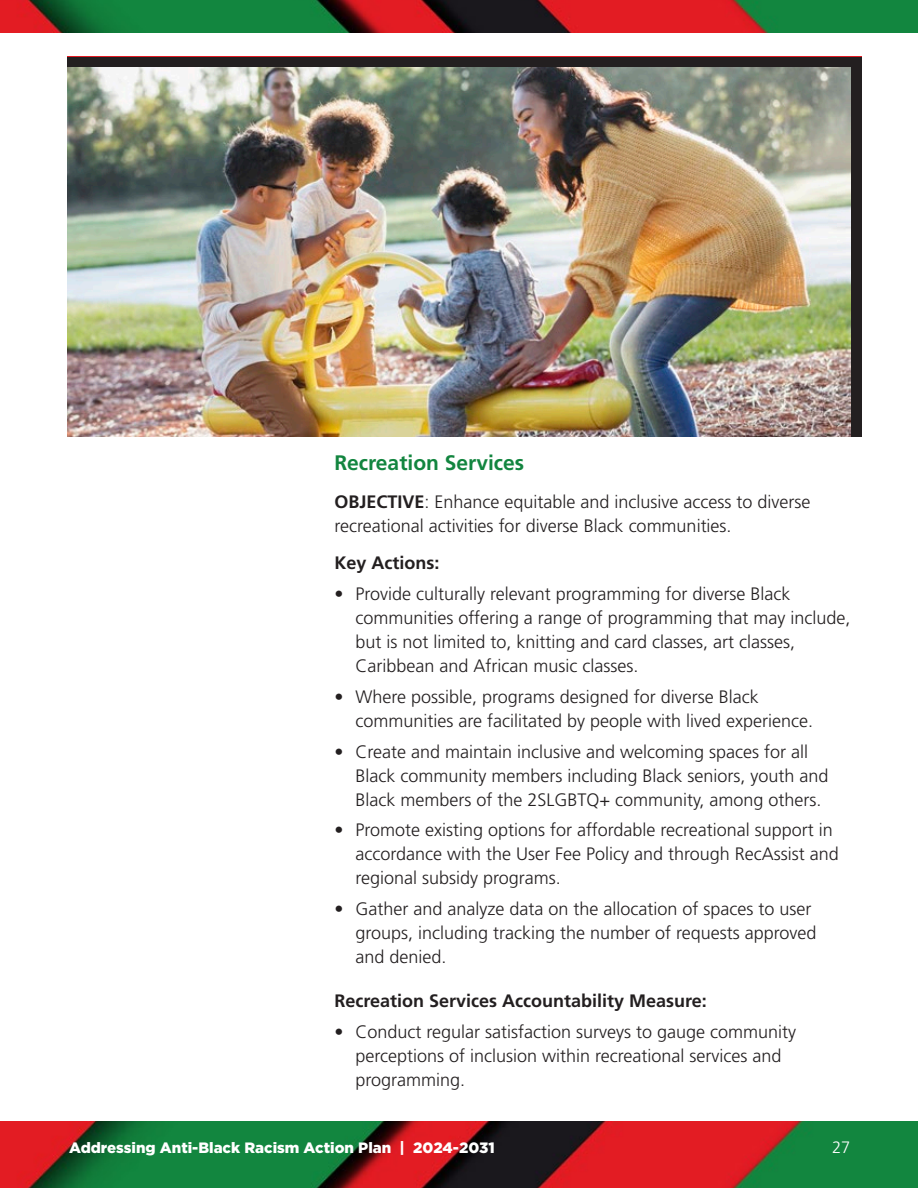
<style>
.page{position:relative;width:918px;height:1188px;background:#fff}
.page>*{position:absolute;margin:0;border:0;box-sizing:border-box;transform-origin:0 0}
.t1{font:700 21px "Frutiger LT Std";color:#12853f}
.t2{font:300 18px/24px "Frutiger LT Std";color:#231f20}
.t3{font:700 18px "Frutiger LT Std";color:#231f20}
.t4{font:300 16.5px "Frutiger LT Std";color:#fff}
.t5{font:900 15px "Gotham";color:#fff}
.s1{font-weight:700}
</style>
<div class="page">
<img style="left:0;top:1121px;width:918px;height:67px">
<img style="left:0;top:0;width:918px;height:32px">
<div style="left:68px;top:57px;width:794px;height:379px;background:#231f20"></div>
<img style="left:68px;top:68px;width:782px;height:368px">
<h3 class="t1" style="left:334px;top:451px;width:191px">Recreation Services</h3>
<p class="t2" style="left:334px;top:490px;width:478px"><span class="s1">OBJECTIVE</span>: Enhance equitable and inclusive access to diverse recreational activities for diverse Black communities.</p>
<h4 class="t3" style="left:334px;top:552px;width:107px">Key Actions:</h4>
<p class="t2" style="left:355px;top:582px;width:497px;text-indent:-21px">• Provide culturally relevant programming for diverse Black communities offering a range of programming that may include, but is not limited to, knitting and card classes, art classes, Caribbean and African music classes.</p>
<p class="t2" style="left:355px;top:685px;width:459px;text-indent:-21px">• Where possible, programs designed for diverse Black communities are facilitated by people with lived experience.</p>
<p class="t2" style="left:355px;top:740px;width:475px;text-indent:-21px">• Create and maintain inclusive and welcoming spaces for all<br>Black community members including Black seniors, youth and<br>Black members of the 2SLGBTQ+ community, among others.</p>
<p class="t2" style="left:355px;top:818px;width:485px;text-indent:-21px">• Promote existing options for affordable recreational support in accordance with the User Fee Policy and through RecAssist and regional subsidy programs.</p>
<p class="t2" style="left:355px;top:897px;width:463px;text-indent:-21px">• Gather and analyze data on the allocation of spaces to user groups, including tracking the number of requests approved and denied.</p>
<h4 class="t3" style="left:334px;top:990px;width:374px">Recreation Services Accountability Measure:</h4>
<p class="t2" style="left:355px;top:1020px;width:442px;text-indent:-21px">• Conduct regular satisfaction surveys to gauge community perceptions of inclusion within recreational services and programming.</p>
<p class="t5" style="left:69px;top:1138px;width:427px">Addressing Anti-Black Racism Action Plan | 2024-2031</p>
<p class="t4" style="left:832px;top:1138px;width:20px">27</p>
</div>
